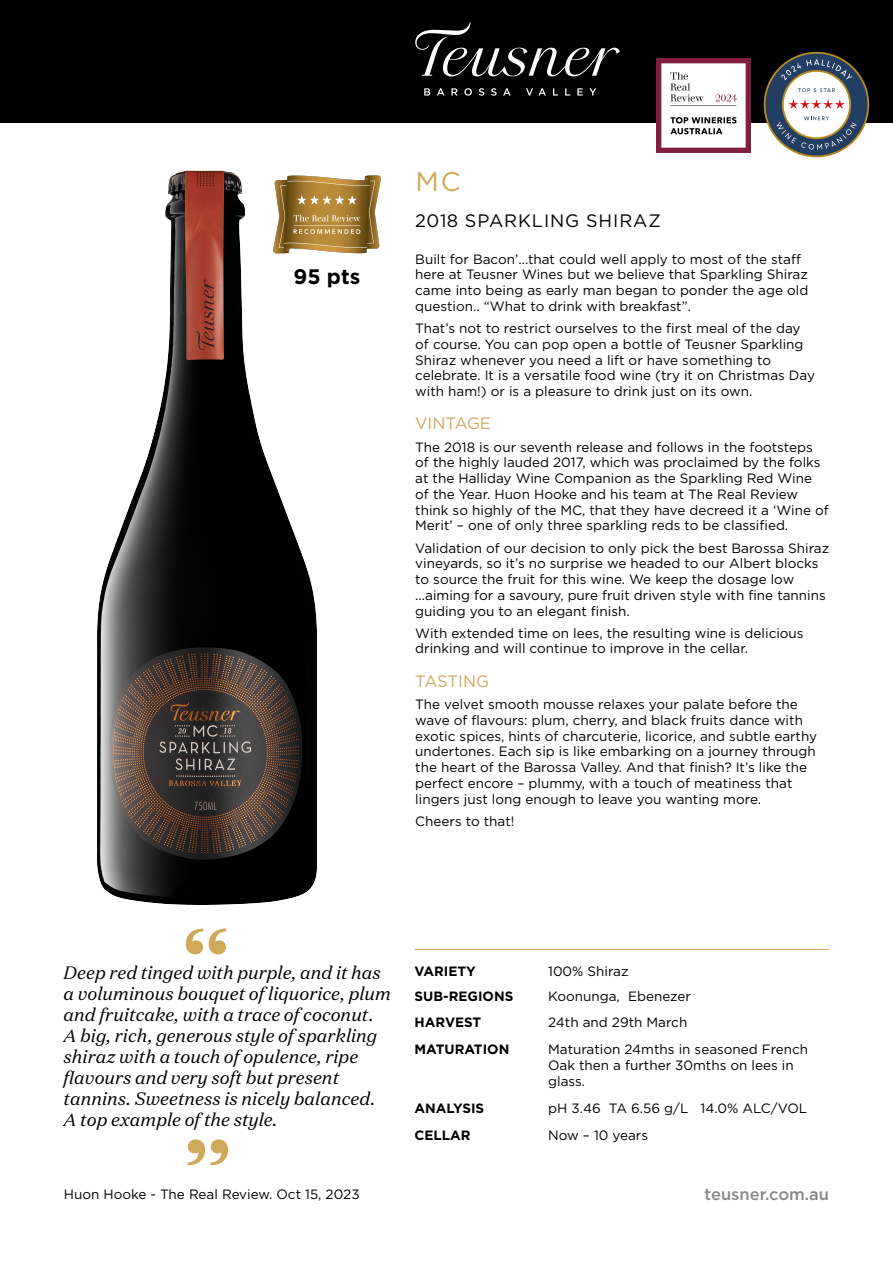
<style>
.page{position:relative;width:893px;height:1263px;background:#fff}
.page>*{position:absolute;margin:0;border:0;box-sizing:border-box;transform-origin:0 0}
.t1{font:27px "Gotham Pro";color:#cfa859}
.t2{font:700 21px "Gotham Pro";color:#000}
.t3{font:italic 18px/21px "Domaine Text";color:#000}
.t4{font:18px "Gotham Pro";letter-spacing:.05em;color:#000}
.t5{font:16.5px "Gotham Pro";color:#cfa859}
.t6{font:500 16.5px "Gotham Pro";color:#88898b}
.t7{font:13.5px/15.8px "Gotham Pro";color:#000}
.t8{font:700 13.5px "Gotham Pro";color:#000}
</style>
<div class="page">
<img style="left:60px;top:122px;width:290px;height:833px">
<hr style="left:542px;top:949px;width:287px;height:1px;background:#cfa859">
<hr style="left:415px;top:949px;width:127px;height:1px;background:#cfa859">
<svg style="left:186px;top:928px;width:40px;height:26px"></svg>
<svg style="left:188px;top:1139px;width:40px;height:26px"></svg>
<img style="left:272px;top:175px;width:109px;height:91px">
<div style="left:0;top:0;width:893px;height:122px;background:#000"></div>
<svg style="left:415px;top:22px;width:205px;height:54px"></svg>
<svg style="left:424px;top:88px;width:6px;height:8px"></svg>
<svg style="left:437px;top:88px;width:7px;height:8px"></svg>
<svg style="left:451px;top:88px;width:7px;height:8px"></svg>
<svg style="left:464px;top:88px;width:8px;height:8px"></svg>
<svg style="left:479px;top:88px;width:5px;height:8px"></svg>
<svg style="left:491px;top:88px;width:6px;height:8px"></svg>
<svg style="left:503px;top:88px;width:8px;height:8px"></svg>
<svg style="left:526px;top:88px;width:20px;height:8px"></svg>
<svg style="left:553px;top:88px;width:5px;height:8px"></svg>
<svg style="left:565px;top:88px;width:5px;height:8px"></svg>
<svg style="left:577px;top:88px;width:6px;height:8px"></svg>
<svg style="left:589px;top:88px;width:7px;height:8px"></svg>
<img style="left:657px;top:59px;width:93px;height:93px">
<svg style="left:764px;top:52px;width:105px;height:105px"></svg>
<h2 class="t2" style="left:294px;top:264px;width:68px">95 pts</h2>
<h1 class="t1" style="left:416px;top:167px;width:47px">MC</h1>
<h3 class="t4" style="left:415px;top:210px;width:247px">2018 SPARKLING SHIRAZ</h3>
<p class="t7" style="left:415px;top:251px;width:395px">Built for Bacon’...that could well apply to most of the staff here at Teusner Wines but we believe that Sparkling Shiraz came into being as early man began to ponder the age old question.. “What to drink with breakfast”.</p>
<p class="t7" style="left:415px;top:320px;width:401px">That’s not to restrict ourselves to the first meal of the day of course. You can pop open a bottle of Teusner Sparkling Shiraz whenever you need a lift or have something to celebrate. It is a versatile food wine (try it on Christmas Day with ham!) or is a pleasure to drink just on its own.</p>
<p class="t5" style="left:415px;top:414px;width:77px">VINTAGE</p>
<p class="t7" style="left:415px;top:439px;width:415px">The 2018 is our seventh release and follows in the footsteps of the highly lauded 2017, which was proclaimed by the folks at the Halliday Wine Companion as the Sparkling Red Wine of the Year. Huon Hooke and his team at The Real Review think so highly of the MC, that they have decreed it a ‘Wine of Merit’ – one of only three sparkling reds to be classified.</p>
<p class="t7" style="left:415px;top:540px;width:415px">Validation of our decision to only pick the best Barossa Shiraz vineyards, so it’s no surprise we headed to our Albert blocks to source the fruit for this wine. We keep the dosage low ...aiming for a savoury, pure fruit driven style with fine tannins guiding you to an elegant finish.</p>
<p class="t7" style="left:415px;top:625px;width:390px">With extended time on lees, the resulting wine is delicious drinking and will continue to improve in the cellar.</p>
<p class="t5" style="left:415px;top:672px;width:75px">TASTING</p>
<p class="t7" style="left:415px;top:696px;width:403px">The velvet smooth mousse relaxes your palate before the wave of flavours: plum, cherry, and black fruits dance with exotic spices, hints of charcuterie, licorice, and subtle earthy undertones. Each sip is like embarking on a journey through the heart of the Barossa Valley. And that finish? It’s like the perfect encore – plummy, with a touch of meatiness that lingers just long enough to leave you wanting more.</p>
<p class="t7" style="left:415px;top:813px;width:101px">Cheers to that!</p>
<p class="t3" style="left:64px;top:962px;width:329px">Deep red tinged with purple, and it has a voluminous bouquet of liquorice, plum and fruitcake, with a trace of coconut.<br>A big, rich, generous style of sparkling shiraz with a touch of opulence, ripe flavours and very soft but present tannins. Sweetness is nicely balanced.<br>A top example of the style.</p>
<p class="t7" style="left:64px;top:1186px;width:297px">Huon Hooke - The Real Review. Oct 15, 2023</p>
<p class="t8" style="left:415px;top:964px;width:63px">VARIETY</p>
<p class="t7" style="left:548px;top:963px;width:82px">100% Shiraz</p>
<p class="t8" style="left:415px;top:988px;width:100px">SUB-REGIONS</p>
<p class="t7" style="left:548px;top:988px;width:144px">Koonunga, Ebenezer</p>
<p class="t8" style="left:415px;top:1015px;width:68px">HARVEST</p>
<p class="t7" style="left:548px;top:1015px;width:141px">24th and 29th March</p>
<p class="t8" style="left:415px;top:1042px;width:96px">MATURATION</p>
<p class="t7" style="left:548px;top:1042px;width:262px">Maturation 24mths in seasoned French<br>Oak then a further 30mths on lees in glass.</p>
<p class="t8" style="left:415px;top:1100px;width:71px">ANALYSIS</p>
<p class="t7" style="left:548px;top:1100px;width:261px">pH 3.46 TA 6.56 g/L 14.0% ALC/VOL</p>
<p class="t8" style="left:415px;top:1127px;width:58px">CELLAR</p>
<p class="t7" style="left:548px;top:1127px;width:102px">Now – 10 years</p>
<p class="t6" style="left:704px;top:1184px;width:126px">teusner.com.au</p>
</div>
